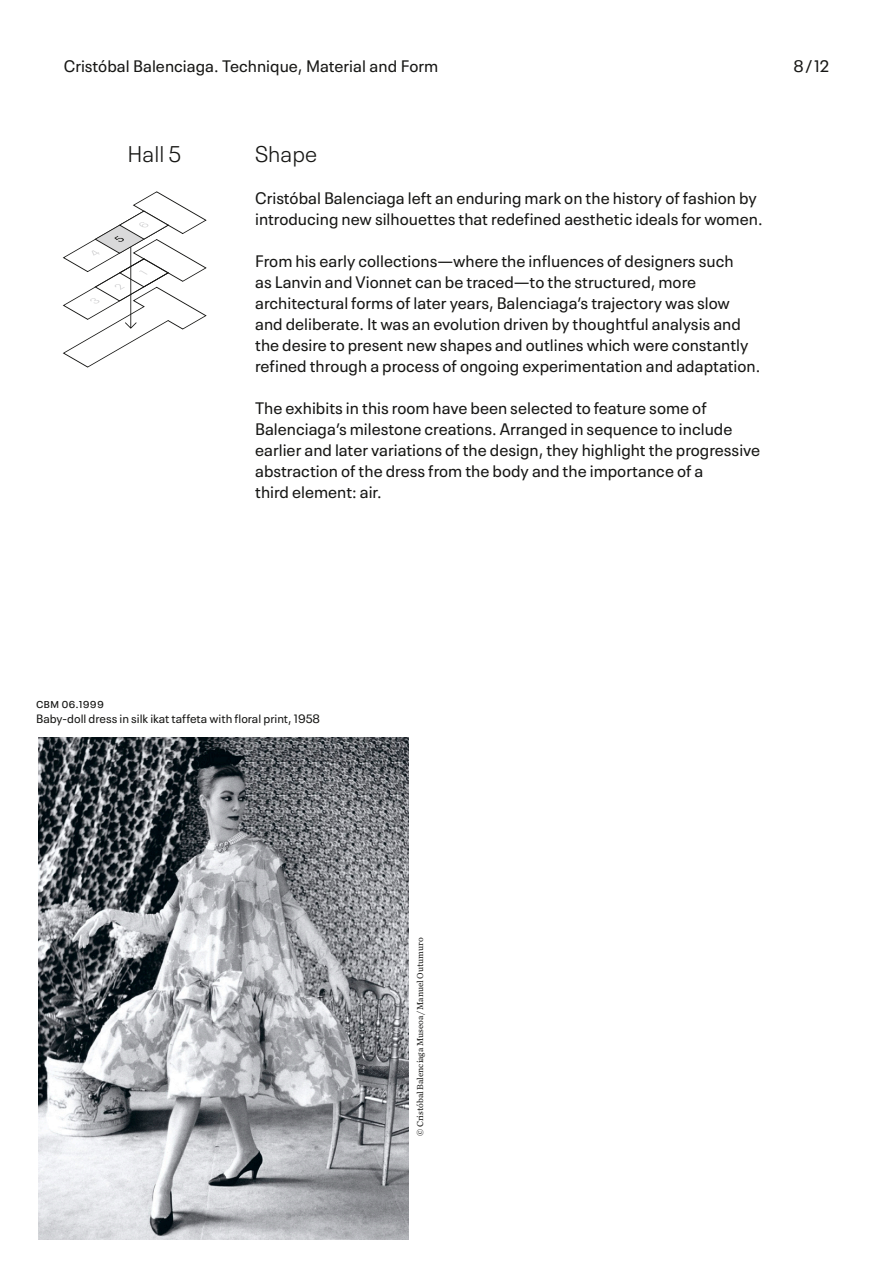
<style>
.page{position:relative;width:893px;height:1276px;background:#fff}
.page>*{position:absolute;margin:0;border:0;box-sizing:border-box;transform-origin:0 0}
.SECCION{font:300 22.5px "Neue Plak Text";color:#171715}
.BODY_01_TAB{font:16.5px/21px "Neue Plak Text";color:#171715}
.BODY_01{font:12px/15px "Neue Plak Text";color:#171715}
.t1{font:9px "Chronicle Text G2";color:#171715}
.s1{color:#fff}
</style>
<div class="page">
<svg style="left:62px;top:191px;width:145px;height:177px"></svg>
<img style="left:38px;top:738px;width:370px;height:501px">
<p class="BODY_01_TAB" style="left:64px;top:54px;width:376px">Cristóbal Balenciaga. Technique, Material and Form</p>
<p class="SECCION" style="left:128px;top:136px;width:55px">Hall 5</p>
<p class="SECCION" style="left:255px;top:136px;width:64px">Sha<span class="s1">p</span>e</p>
<p class="BODY_01_TAB" style="left:255px;top:186px;width:509px">Cristóbal Balencia<span class="s1">g</span>a left an endurin<span class="s1">g</span> mark on the histor<span class="s1">y</span> of fashion b<span class="s1">y </span>introducin<span class="s1">g</span> new silhouettes that redefined aesthetic ideals for women.</p>
<p class="BODY_01_TAB" style="left:255px;top:249px;width:507px">From his earl<span class="s1">y</span> collections—where the influences of desi<span class="s1">g</span>ners such<br>as Lanvin and Vionnet can be traced—to the structured, more architectural forms of later <span class="s1">y</span>ears, Balencia<span class="s1">g</span>a’s tra<span class="s1">j</span>ector<span class="s1">y</span> was slow and deliberate. It was an evolution driven b<span class="s1">y</span> thou<span class="s1">g</span>htful anal<span class="s1">y</span>sis and the desire to <span class="s1">p</span>resent new sha<span class="s1">p</span>es and outlines which were constantl<span class="s1">y </span>refined throu<span class="s1">g</span>h a <span class="s1">p</span>rocess of on<span class="s1">g</span>oin<span class="s1">g</span> ex<span class="s1">p</span>erimentation and ada<span class="s1">p</span>tation.</p>
<p class="BODY_01_TAB" style="left:255px;top:396px;width:507px">The exhibits in this room have been selected to feature some of Balencia<span class="s1">g</span>a’s milestone creations. Arran<span class="s1">g</span>ed in se<span class="s1">q</span>uence to include earlier and later variations of the desi<span class="s1">g</span>n, the<span class="s1">y</span> hi<span class="s1">g</span>hli<span class="s1">g</span>ht the <span class="s1">p</span>ro<span class="s1">g</span>ressive abstraction of the dress from the bod<span class="s1">y</span> and the im<span class="s1">p</span>ortance of a<br>third element: air.</p>
<p class="BODY_01_TAB" style="left:793px;top:54px;width:37px">8 /12</p>
<p class="BODY_01" style="left:36px;top:695px;width:285px">CBM 06.1999<br>Bab<span class="s1">y</span>-doll dress in silk ikat taffeta with floral <span class="s1">p</span>rint, 1958</p>
<p class="t1" style="left:413px;top:1135px;width:200px;rotate:-90deg">© Cristóbal Balenciaga Museoa/Manuel Outumuro</p>
</div>
